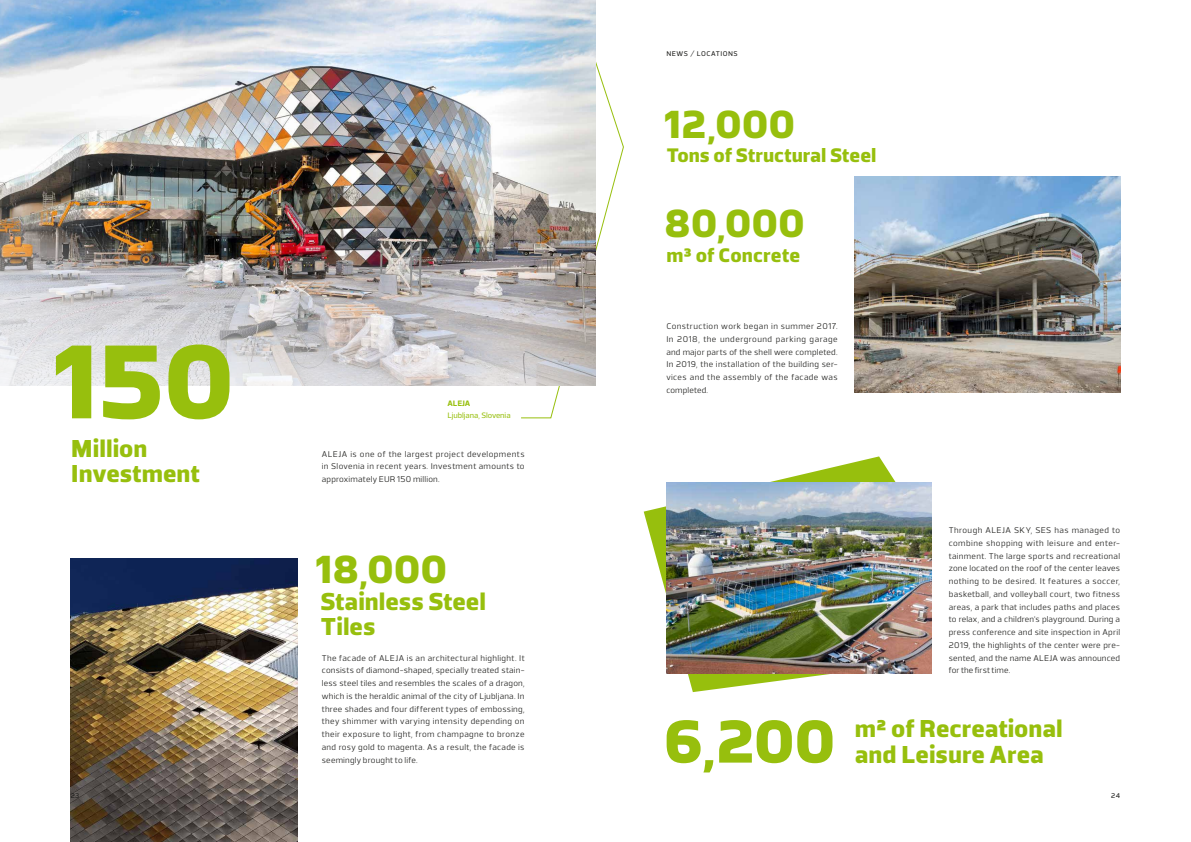
<style>
.page{position:relative;width:1191px;height:842px;background:#fff}
.page>*{position:absolute;margin:0;border:0;box-sizing:border-box;transform-origin:0 0}
.t1{font:900 107px "TCF Noli";color:#97bf0d}
.t2{font:900 61.7px "TCF Noli";color:#97bf0d}
.t3{font:900 40px "TCF Noli";color:#97bf0d}
.t4{font:900 25px/25.3px "TCF Noli";color:#97bf0d}
.t5{font:900 20px "TCF Noli";letter-spacing:.005em;color:#97bf0d}
.t6{font:8.5px/12.8px "TCF Noli";letter-spacing:.03em;color:#1d1d1b;text-align:justify}
.t7{font:500 8px "TCF Noli";letter-spacing:-.01em;color:#97bf0d}
.t8{font:700 8px "TCF Noli";letter-spacing:-.02em;color:#97bf0d}
.t9{font:500 7px "TCF Noli";letter-spacing:.07em;color:#1d1d1b}
</style>
<div class="page">
<svg style="left:643px;top:456px;width:288px;height:236px"></svg>
<img style="left:71px;top:559px;width:227px;height:283px">
<img style="left:0;top:0;width:595px;height:386px">
<img style="left:666px;top:482px;width:265px;height:191px">
<img style="left:854px;top:176px;width:266px;height:217px">
<p class="t9" style="left:666px;top:50px;width:73px">NEWS / LOCATIONS</p>
<h3 class="t3" style="left:664px;top:99px;width:132px">12,000</h3>
<h3 class="t5" style="left:666px;top:143px;width:212px">Tons of Structural Steel</h3>
<h3 class="t3" style="left:664px;top:199px;width:142px">80,000</h3>
<h1 class="t1" style="left:53px;top:315px;width:184px">150</h1>
<h3 class="t4" style="left:71px;top:435px;width:130px">Million<br>Investment</h3>
<p class="t8" style="left:447px;top:398px;width:24px">ALEJA</p>
<p class="t7" style="left:447px;top:411px;width:65px">Ljubljana, Slovenia</p>
<p class="t6" style="left:322px;top:447px;width:204px">ALEJA is one of the largest project developments in Slovenia in recent years. Investment amounts to approximately EUR 150 million.</p>
<h3 class="t3" style="left:315px;top:544px;width:133px">18,000</h3>
<h3 class="t4" style="left:320px;top:588px;width:167px">Stainless Steel<br>Tiles</h3>
<p class="t6" style="left:322px;top:651px;width:204px">The facade of ALEJA is an architectural highlight. It consists of diamond-shaped, specially treated stain&shy;less steel tiles and resembles the scales of a dragon, which is the heraldic animal of the city of Ljubljana. In three shades and four different types of embossing, they shimmer with varying intensity depending on their exposure to light, from champagne to bronze and rosy gold to magenta. As a result, the facade is seemingly brought to life.</p>
<h3 class="t5" style="left:666px;top:243px;width:135px">m3 of Concrete</h3>
<p class="t6" style="left:666px;top:320px;width:173px">Construction work began in summer 2017.<br>In 2018, the underground parking garage and major parts of the shell were completed.<br>In 2019, the installation of the building ser&shy;vices and the assembly of the facade was completed.</p>
<h2 class="t2" style="left:663px;top:703px;width:173px">6,200</h2>
<p class="t6" style="left:948px;top:524px;width:173px">Through ALEJA SKY, SES has managed to combine shopping with leisure and enter&shy;tainment. The large sports and recreational zone located on the roof of the center leaves nothing to be desired. It features a soccer, basketball, and volleyball court, two fitness areas, a park that includes paths and places to relax, and a children's playground. During a press conference and site inspection in April 2019, the highlights of the center were pre&shy;sented, and the name ALEJA was announced for the first time.</p>
<h3 class="t4" style="left:854px;top:716px;width:209px">m2 of Recreational and Leisure Area</h3>
<p class="t9" style="left:71px;top:792px;width:10px">23</p>
<p class="t9" style="left:1111px;top:792px;width:10px">24</p>
</div>
